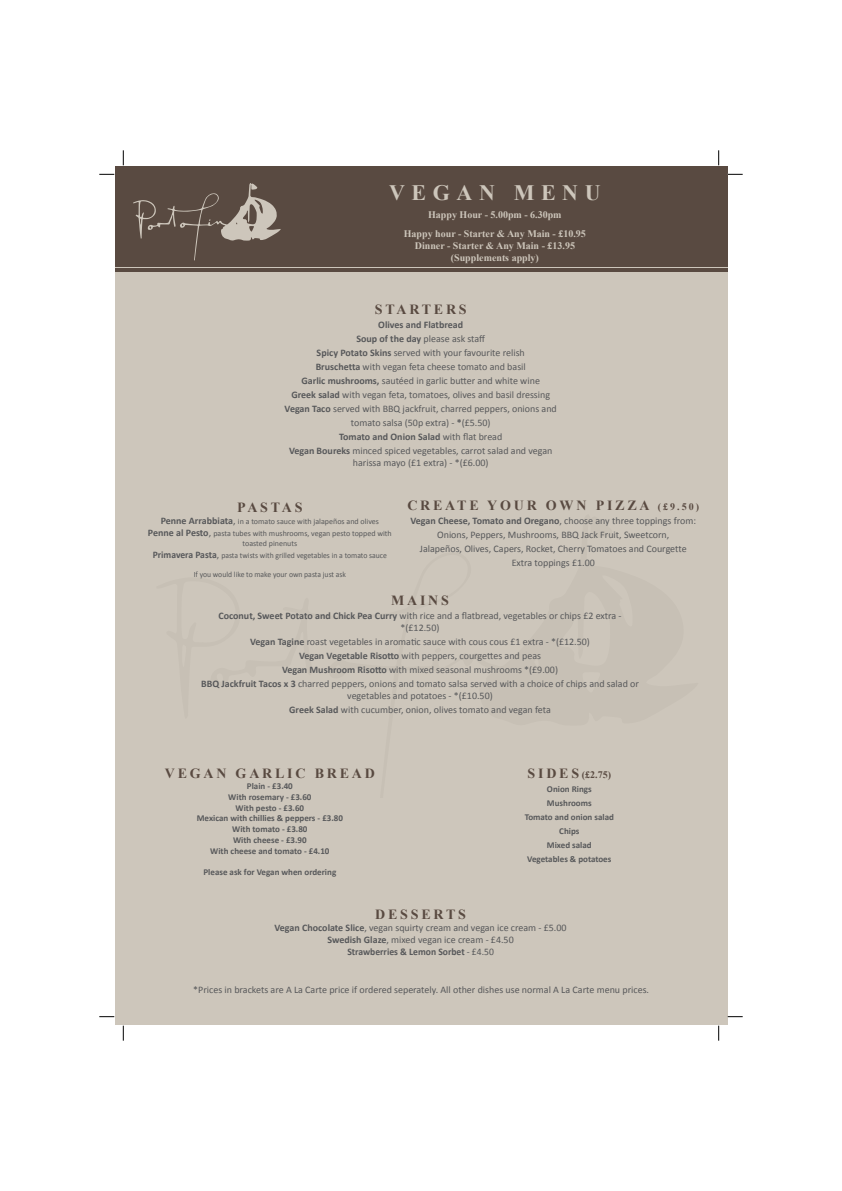
<style>
.page{position:relative;width:842px;height:1191px;background:#fff}
.page>*{position:absolute;margin:0;border:0;box-sizing:border-box;transform-origin:0 0}
.t1{font:700 22px "Times New Roman";letter-spacing:.3em;color:#cdc6bb}
.t2{font:700 14px "Times New Roman";letter-spacing:.2em;color:#594a41}
.t3{font:10px/14px "Calibri";color:#57585a;text-align:center}
.t4{font:700 10px/12px "Times New Roman";color:#cdc6bb;text-align:center}
.t5{font:700 10px "Times New Roman";color:#594a41}
.t6{font:700 9px/10.8px "Calibri";color:#57585a;text-align:center}
.t7{font:8px/12px "Calibri";color:#57585a;text-align:center}
.t8{font:8px "Calibri";color:#57585a;scale:.96 1}
.s1{font-weight:700}
.s2{font-weight:700;font-size:10px}
.s3{font-size:10px}
.s4{font-size:14px}
</style>
<div class="page">
<div style="left:115px;top:174px;width:612px;height:851px;background:#cdc6bb"></div>
<div style="left:115px;top:166px;width:612px;height:100px;background:#594a41"></div>
<svg style="left:133px;top:183px;width:148px;height:77px"></svg>
<hr style="left:115px;top:269px;width:612px;height:3px;background:#594a41">
<svg style="left:99px;top:174px;width:15px;height:1px"></svg>
<svg style="left:728px;top:174px;width:15px;height:1px"></svg>
<svg style="left:99px;top:1016px;width:15px;height:1px"></svg>
<svg style="left:728px;top:1016px;width:15px;height:1px"></svg>
<svg style="left:123px;top:150px;width:1px;height:15px"></svg>
<svg style="left:123px;top:1026px;width:1px;height:15px"></svg>
<svg style="left:718px;top:150px;width:2px;height:15px"></svg>
<svg style="left:718px;top:1026px;width:2px;height:15px"></svg>
<h1 class="t1" style="left:389px;top:178px;width:213px">VEGAN MENU</h1>
<p class="t4" style="left:404px;top:228px;width:184px">Happy hour - Starter &amp; Any Main - £10.95<br>Dinner - Starter &amp; Any Main - £13.95 (Supplements apply)</p>
<p class="t4" style="left:428px;top:208px;width:135px">Happy Hour - 5.00pm - 6.30pm</p>
<h2 class="t2" style="left:375px;top:300px;width:93px">STARTERS</h2>
<p class="t3" style="left:285px;top:317px;width:274px"><span class="s1">Olives and Flatbread<br>Soup of the day</span> please ask staff<br><span class="s1">Spicy Potato Skins</span> served with your favourite relish<br><span class="s1">Bruschetta</span> with vegan feta cheese tomato and basil<br><span class="s1">Garlic mushrooms,</span> sautéed in garlic butter and white wine<br><span class="s1">Greek salad</span> with vegan feta, tomatoes, olives and basil dressing <span class="s1">Vegan Taco</span> served with BBQ jackfruit, charred peppers, onions and tomato salsa (50p extra) - <span class="s1">*</span>(£5.50)<br><span class="s1">Tomato and Onion Salad</span> with flat bread<br><span class="s1">Vegan Boureks</span> minced spiced vegetables, carrot salad and vegan</p>
<p class="t3" style="left:353px;top:455px;width:137px">harissa mayo (£1 extra) - *(£6.00)</p>
<h2 class="t2" style="left:237px;top:498px;width:67px">PASTAS</h2>
<p class="t7" style="left:148px;top:515px;width:245px"><span class="s2">Penne Arrabbiata</span><span class="s3">,</span> in a tomato sauce with jalapeños and olives<br><span class="s2">Penne al Pesto</span><span class="s3">,</span> pasta tubes with mushrooms, vegan pesto topped with</p>
<p class="t7" style="left:153px;top:537px;width:236px">toasted pinenuts<br><span class="s2">Primavera Pasta</span><span class="s3">,</span> pasta twists with grilled vegetables in a tomato sauce</p>
<p class="t8" style="left:194px;top:569px;width:160px">If you would like to make your own pasta just ask</p>
<h2 class="t2" style="left:407px;top:496px;width:293px">CREATE YOUR OWN PIZZA <span class="s3">(£9.50)</span></h2>
<p class="t3" style="left:410px;top:513px;width:287px"><span class="s1">Vegan Cheese, Tomato and Oregano</span>, choose any three toppings from:<br>Onions, Peppers, Mushrooms, BBQ Jack Fruit, Sweetcorn,<br>Jalapeños, Olives, Capers, Rocket, Cherry Tomatoes and Courgette Extra toppings £1.00</p>
<h2 class="t2" style="left:391px;top:590px;width:59px">MAINS</h2>
<p class="t3" style="left:218px;top:609px;width:405px;line-height:12px"><span class="s1">Coconut, Sweet Potato and Chick Pea Curry</span> with rice and a flatbread, vegetables or chips £2 extra - *(£12.50)</p>
<p class="t3" style="left:201px;top:634px;width:439px"><span class="s1">Vegan Tagine</span> roast vegetables in aromatic sauce with cous cous £1 extra - *(£12.50)<br><span class="s1">Vegan Vegetable Risotto</span> with peppers, courgettes and peas<br><span class="s1">Vegan Mushroom Risotto</span> with mixed seasonal mushrooms *(£9.00)<br><span class="s1">BBQ Jackfruit Tacos x 3</span> charred peppers, onions and tomato salsa served with a choice of chips and salad or</p>
<p class="t3" style="left:289px;top:688px;width:263px">vegetables and potatoes - *(£10.50)<br><span class="s1">Greek Salad</span> with cucumber, onion, olives tomato and vegan feta</p>
<h2 class="t2" style="left:165px;top:764px;width:212px">VEGAN GARLIC BREAD</h2>
<p class="t6" style="left:197px;top:780px;width:148px">Plain - £3.40<br>With rosemary - £3.60<br>With pesto - £3.60<br>Mexican with chillies &amp; peppers - £3.80<br>With tomato - £3.80<br>With cheese - £3.90<br>With cheese and tomato - £4.10</p>
<p class="t6" style="left:203px;top:867px;width:134px">Please ask for Vegan when ordering</p>
<p class="t5" style="left:528px;top:768px;width:85px"><span class="s4">S I D E S</span> (£2.75)</p>
<p class="t6" style="left:525px;top:782px;width:91px;line-height:14px">Onion Rings<br>Mushrooms<br>Tomato and onion salad<br>Chips<br>Mixed salad<br>Vegetables &amp; potatoes</p>
<h2 class="t2" style="left:375px;top:905px;width:92px">DESSERTS</h2>
<p class="t3" style="left:275px;top:921px;width:294px;line-height:12px"><span class="s1">Vegan Chocolate Slice</span>, vegan squirty cream and vegan ice cream - £5.00<br><span class="s1">Swedish Glaze</span>, mixed vegan ice cream - £4.50<br><span class="s1">Strawberries &amp; Lemon Sorbet</span> - £4.50</p>
<p class="t3" style="left:193px;top:982px;width:457px">*Prices in brackets are A La Carte price if ordered seperately. All other dishes use normal A La Carte menu prices.</p>
</div>
